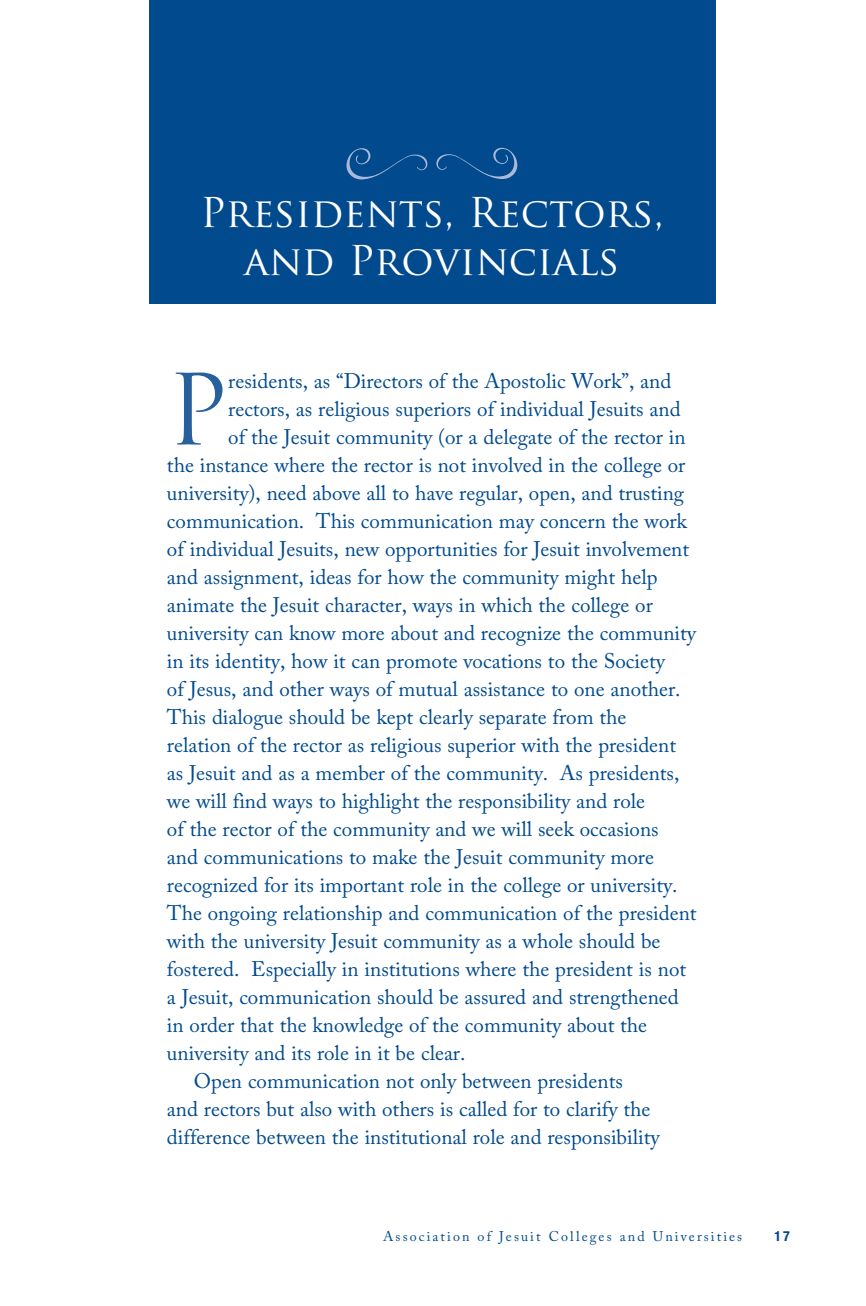
<style>
.page{position:relative;width:866px;height:1306px;background:#fff}
.page>*{position:absolute;margin:0;border:0;box-sizing:border-box;transform-origin:0 0}
.t1{font:95.4px "Trajan Pro";color:#27609d}
.t2{font:40px/48px "Trajan Pro";color:#fff;text-align:center}
.t3{font:21px "Adobe Caslon Pro";color:#004a8d}
.t4{font:14px "Adobe Caslon Pro";letter-spacing:.15em;color:#004a8d}
.t5{font:700 condensed 14px "Helvetica Neue LT Std";color:#004a8d}
</style>
<div class="page">
<div style="left:150px;top:0;width:566px;height:304px;background:#004a8d"></div>
<svg style="left:346px;top:148px;width:81px;height:31px"></svg>
<svg style="left:436px;top:148px;width:81px;height:31px"></svg>
<h2 class="t2" style="left:200px;top:189px;width:465px">Presidents, Rectors, and Provincials</h2>
<h1 class="t1" style="left:167px;top:349px;width:63px">P</h1>
<p class="t3" style="left:228px;top:369px;width:444px">residents, as “Directors of the Apostolic Work”, and</p>
<p class="t3" style="left:228px;top:397px;width:454px">rectors, as religious superiors of individual Jesuits and</p>
<p class="t3" style="left:228px;top:425px;width:459px">of the Jesuit community (or a delegate of the rector in</p>
<p class="t3" style="left:167px;top:453px;width:520px">the instance where the rector is not involved in the college or</p>
<p class="t3" style="left:167px;top:481px;width:518px">university), need above all to have regular, open, and trusting</p>
<p class="t3" style="left:167px;top:509px;width:521px">communication. This communication may concern the work</p>
<p class="t3" style="left:167px;top:537px;width:524px">of individual Jesuits, new opportunities for Jesuit involvement</p>
<p class="t3" style="left:167px;top:565px;width:492px">and assignment, ideas for how the community might help</p>
<p class="t3" style="left:167px;top:593px;width:487px">animate the Jesuit character, ways in which the college or</p>
<p class="t3" style="left:167px;top:621px;width:530px">university can know more about and recognize the community</p>
<p class="t3" style="left:167px;top:649px;width:499px">in its identity, how it can promote vocations to the Society</p>
<p class="t3" style="left:167px;top:677px;width:515px">of Jesus, and other ways of mutual assistance to one another.</p>
<p class="t3" style="left:167px;top:705px;width:461px">This dialogue should be kept clearly separate from the</p>
<p class="t3" style="left:167px;top:733px;width:510px">relation of the rector as religious superior with the president</p>
<p class="t3" style="left:167px;top:761px;width:514px">as Jesuit and as a member of the community. As presidents,</p>
<p class="t3" style="left:167px;top:789px;width:479px">we will find ways to highlight the responsibility and role</p>
<p class="t3" style="left:167px;top:817px;width:493px">of the rector of the community and we will seek occasions</p>
<p class="t3" style="left:167px;top:845px;width:488px">and communications to make the Jesuit community more</p>
<p class="t3" style="left:167px;top:873px;width:512px">recognized for its important role in the college or university.</p>
<p class="t3" style="left:167px;top:901px;width:531px">The ongoing relationship and communication of the president</p>
<p class="t3" style="left:167px;top:929px;width:495px">with the university Jesuit community as a whole should be</p>
<p class="t3" style="left:167px;top:957px;width:520px">fostered. Especially in institutions where the president is not</p>
<p class="t3" style="left:167px;top:985px;width:513px">a Jesuit, communication should be assured and strengthened</p>
<p class="t3" style="left:167px;top:1013px;width:482px">in order that the knowledge of the community about the</p>
<p class="t3" style="left:167px;top:1040px;width:300px">university and its role in it be clear.</p>
<p class="t3" style="left:194px;top:1068px;width:430px">Open communication not only between presidents</p>
<p class="t3" style="left:167px;top:1096px;width:485px">and rectors but also with others is called for to clarify the</p>
<p class="t3" style="left:167px;top:1124px;width:494px">difference between the institutional role and responsibility</p>
<p class="t4" style="left:383px;top:1227px;width:361px">Association of Jesuit Colleges and Universities</p>
<p class="t5" style="left:774px;top:1227px;width:17px">17</p>
</div>
